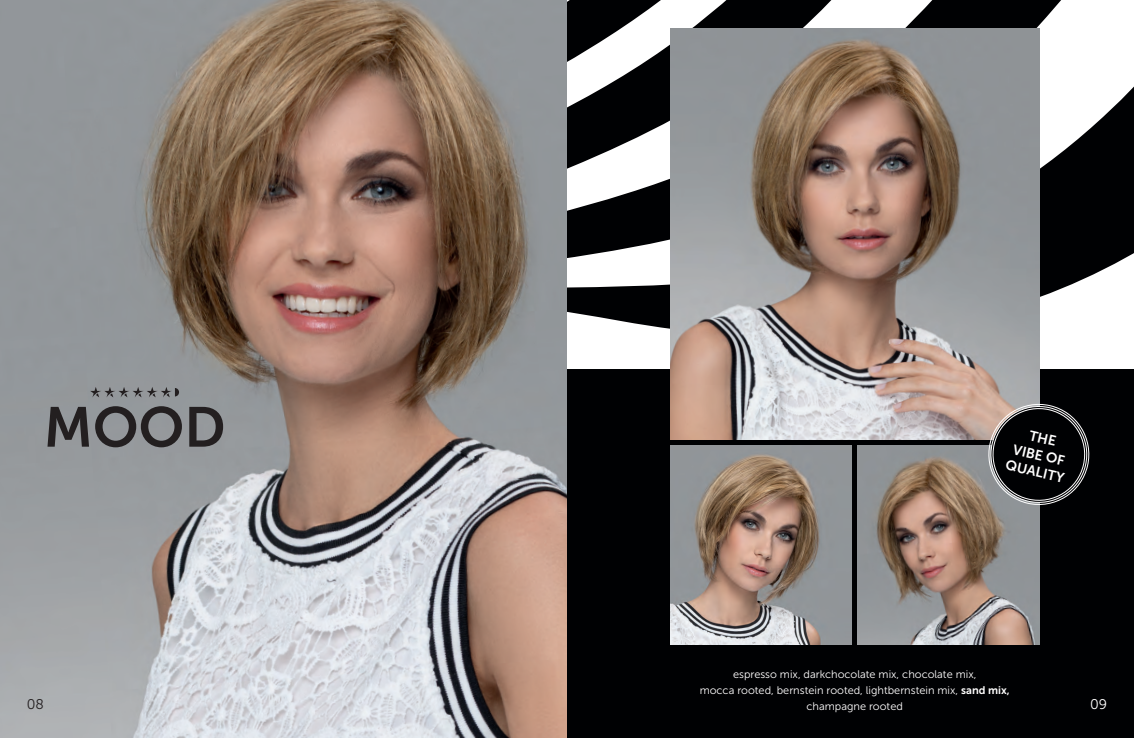
<style>
.page{position:relative;width:1134px;height:738px;background:#fff}
.page>*{position:absolute;margin:0;border:0;box-sizing:border-box;transform-origin:0 0}
.t1{font:56px "Museo Sans 700";color:#231f20}
.t2{font:14px/16.8px "Museo Sans 700";color:#fff;text-align:center}
.t3{font:14px "Museo Sans 300";color:#231f20}
.t4{font:14px "Museo Sans 300";color:#fff}
.t5{font:11px/16px "Museo Sans 300";color:#fff;text-align:center}
.s1{font-family:"Museo Sans 700"}
</style>
<div class="page">
<svg style="left:567px;top:0;width:567px;height:369px"></svg>
<img style="left:0;top:0;width:567px;height:737px">
<div style="left:567px;top:369px;width:567px;height:368px;background:#000103"></div>
<svg style="left:567px;top:317px;width:103px;height:52px"></svg>
<img style="left:670px;top:445px;width:182px;height:198px">
<img style="left:857px;top:445px;width:182px;height:198px">
<svg style="left:90px;top:386px;width:89px;height:11px"></svg>
<img style="left:670px;top:28px;width:369px;height:411px">
<svg style="left:983px;top:398px;width:107px;height:111px"></svg>
<h1 class="t1" style="left:44px;top:396px;width:183px">MOOD</h1>
<p class="t2" style="left:1015px;top:423px;width:61px;rotate:13deg">THE<br>VIBE OF<br>QUALITY</p>
<p class="t5" style="left:700px;top:665px;width:312px">espresso mix, darkchocolate mix, chocolate mix,<br>mocca rooted, bernstein rooted, lightbernstein mix, <span class="s1">sand mix,</span></p>
<p class="t3" style="left:27px;top:696px;width:19px">08</p>
<p class="t5" style="left:806px;top:697px;width:98px">champagne rooted</p>
<p class="t4" style="left:1090px;top:696px;width:19px">09</p>
</div>
